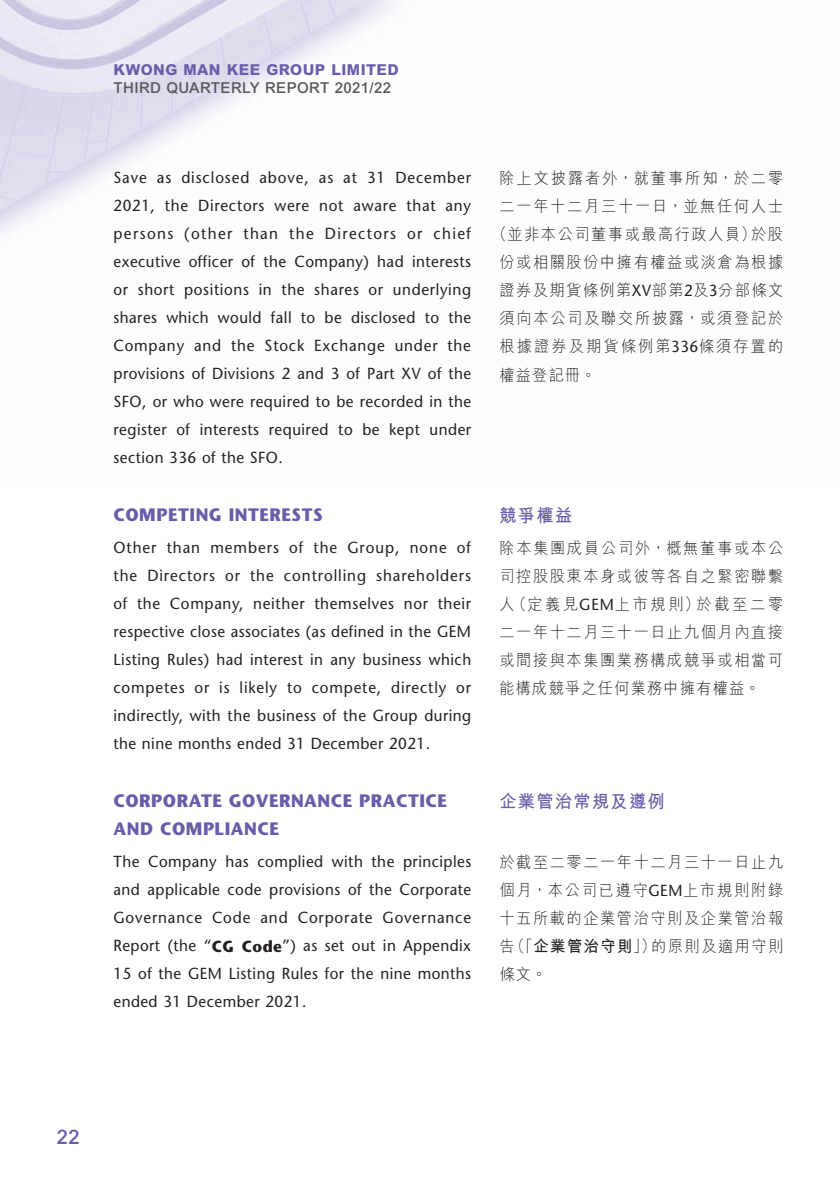
<style>
.page{position:relative;width:840px;height:1191px;background:#fff}
.page>*{position:absolute;margin:0;border:0;box-sizing:border-box;transform-origin:0 0}
.t1{font:500 20px "Arial MT Std";color:#685da8}
.t2{font:700 18px/28px "Stone Sans Std";letter-spacing:.03em;color:#685da8;scale:.95 1}
.t3{font:700 18px "M Hei HK";letter-spacing:.08em;color:#685da8;scale:.95 1}
.t4{font:500 16px/28px "Stone Sans Std";letter-spacing:.03em;color:#231f20;text-align:justify;scale:.95 1}
.t5{font:300 16px/28px "M Hei HK";letter-spacing:.105em;color:#231f20;text-align:justify;scale:.95 1}
.t6{font:300 16px "M Hei HK";letter-spacing:.14em;color:#231f20;scale:.95 1}
.t7{font:300 16px "M Hei HK";letter-spacing:.13em;color:#231f20;scale:.95 1}
.t8{font:500 15px "Arial MT Std";letter-spacing:.03em;color:#57585a}
.t9{font:800 15px "Arial MT Std";letter-spacing:.03em;color:#685da8}
.s1{font-weight:700}
.s2{font-family:"Stone Sans Std";font-weight:500}
</style>
<div class="page">
<img style="left:0;top:0;width:396px;height:234px">
<p class="t9" style="left:113px;top:61px;width:287px">KWONG MAN KEE GROUP LIMITED</p>
<p class="t8" style="left:113px;top:79px;width:279px">THIRD QUARTERLY REPORT 2021/22</p>
<p class="t4" style="left:113px;top:164px;width:378px">Save as disclosed above, as at 31 December 2021, the Directors were not aware that any persons (other than the Directors or chief executive officer of the Company) had interests or short positions in the shares or underlying shares which would fall to be disclosed to the Company and the Stock Exchange under the provisions of Divisions 2 and 3 of Part XV of the SFO, or who were required to be recorded in the register of interests required to be kept under section 336 of the SFO.</p>
<p class="t2" style="left:113px;top:501px;width:221px">COMPETING INTERESTS</p>
<p class="t4" style="left:113px;top:533px;width:378px">Other than members of the Group, none of the Directors or the controlling shareholders of the Company, neither themselves nor their respective close associates (as defined in the GEM Listing Rules) had interest in any business which competes or is likely to compete, directly or indirectly, with the business of the Group during the nine months ended 31 December 2021.</p>
<p class="t2" style="left:113px;top:786px;width:352px">CORPORATE GOVERNANCE PRACTICE<br>AND COMPLIANCE</p>
<p class="t4" style="left:113px;top:847px;width:378px">The Company has complied with the principles and applicable code provisions of the Corporate Governance Code and Corporate Governance Report (the “<span class="s1">CG Code</span>”) as set out in Appendix 15 of the GEM Listing Rules for the nine months ended 31 December 2021.</p>
<p class="t7" style="left:499px;top:167px;width:300px">除上文披露者外，就董事所知，於二零</p>
<p class="t5" style="left:499px;top:192px;width:300px">二一年十二月三十一日，並無任何人士</p>
<p class="t5" style="left:491px;top:220px;width:308px">（並非本公司董事或最高行政人員）於股</p>
<p class="t5" style="left:499px;top:248px;width:300px">份或相關股份中擁有權益或淡倉為根據</p>
<p class="t5" style="left:499px;top:276px;width:300px">證券及期貨條例第<span class="s2">XV</span>部第<span class="s2">2</span>及<span class="s2">3</span>分部條文</p>
<p class="t5" style="left:499px;top:304px;width:300px">須向本公司及聯交所披露，或須登記於</p>
<p class="t6" style="left:499px;top:335px;width:300px">根據證券及期貨條例第<span class="s2">336</span>條須存置的</p>
<p class="t5" style="left:499px;top:360px;width:103px">權益登記冊。</p>
<p class="t3" style="left:499px;top:502px;width:78px">競爭權益</p>
<p class="t5" style="left:499px;top:534px;width:300px">除本集團成員公司外，概無董事或本公司控股股東本身或彼等各自之緊密聯繫人（定義見<span class="s2">GEM</span>上市規則）於截至二零二一年十二月三十一日止九個月內直接或間接與本集團業務構成競爭或相當可能構成競爭之任何業務中擁有權益。</p>
<p class="t3" style="left:499px;top:788px;width:175px">企業管治常規及遵例</p>
<p class="t5" style="left:499px;top:847px;width:300px">於截至二零二一年十二月三十一日止九個月，本公司已遵守<span class="s2">GEM</span>上市規則附錄十五所載的企業管治守則及企業管治報告（「<span class="s1">企業管治守則</span>」）的原則及適用守則條文。</p>
<p class="t1" style="left:57px;top:1125px;width:24px">22</p>
</div>
